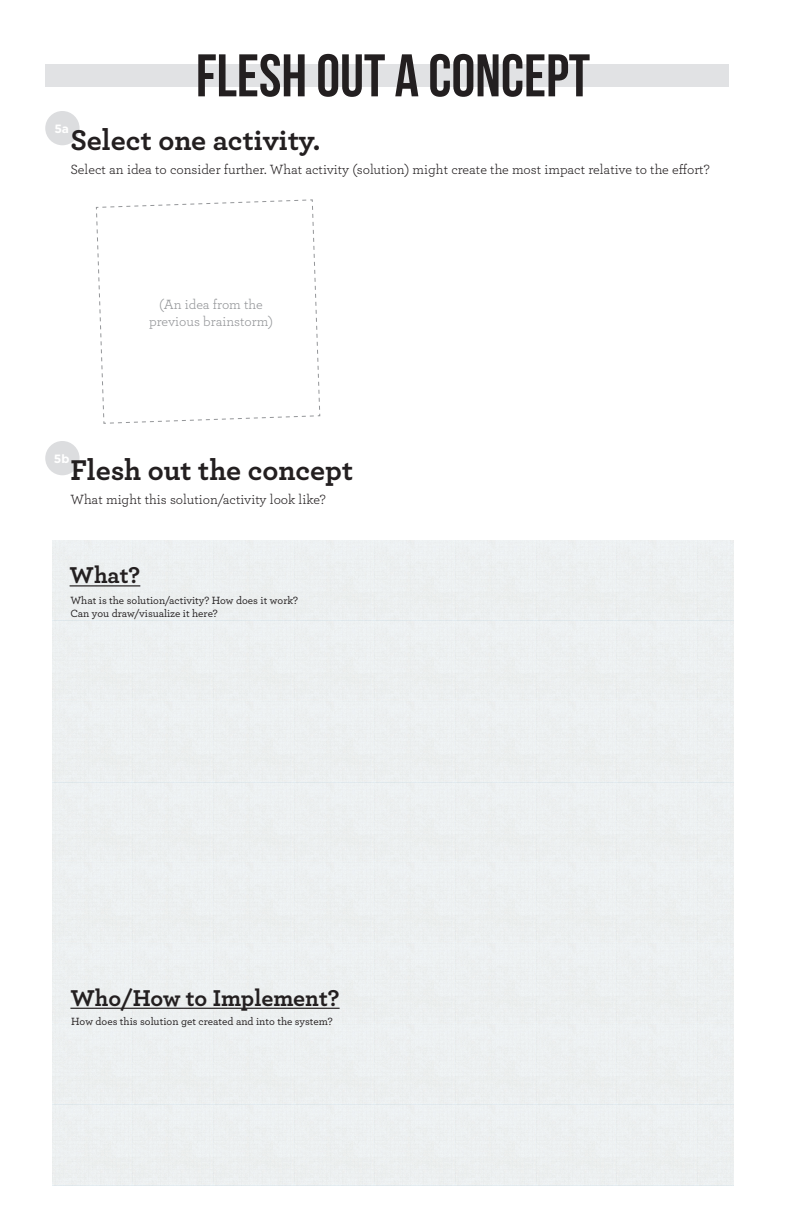
<style>
.page{position:relative;width:792px;height:1224px;background:#fff}
.page>*{position:absolute;margin:0;border:0;box-sizing:border-box;transform-origin:0 0}
.t1{font:60px "Bebas Neue";color:#231f20}
.t2{font:700 30px "Archer";color:#231f20}
.t3{font:700 24px "Archer";color:#231f20}
.t4{font:14px "Archer";color:#231f20}
.t5{font:14px "Archer";color:#939598}
.t6{font:700 12px "Gotham";color:#fff}
.t7{font:500 11px "Archer";color:#231f20}
</style>
<div class="page">
<div style="left:45px;top:64px;width:684px;height:23px;background:#e1e2e4"></div>
<div style="left:45px;top:111px;width:35px;height:34px;background:#dcdddf;border-radius:50%"></div>
<div style="left:45px;top:441px;width:35px;height:34px;background:#dcdddf;border-radius:50%"></div>
<svg style="left:95px;top:199px;width:226px;height:225px"></svg>
<hr style="left:70px;top:585px;width:70px;height:1px;background:#231f20">
<hr style="left:70px;top:1008px;width:270px;height:1px;background:#231f20">
<p class="t1" style="left:196px;top:43px;width:396px">FLESH OUT A CONCEPT</p>
<p class="t6" style="left:54px;top:121px;width:16px">5a</p>
<p class="t2" style="left:70px;top:116px;width:251px">Select one activity.</p>
<p class="t4" style="left:70px;top:160px;width:641px">Select an idea to consider further. What activity (solution) might create the most impact relative to the effort?</p>
<p class="t5" style="left:159px;top:295px;width:105px">(An idea from the</p>
<p class="t5" style="left:149px;top:312px;width:126px">previous brainstorm)</p>
<p class="t6" style="left:54px;top:451px;width:17px">5b</p>
<p class="t2" style="left:70px;top:446px;width:284px">Flesh out the concept</p>
<p class="t4" style="left:70px;top:490px;width:257px">What might this solution/activity look like?</p>
<p class="t3" style="left:70px;top:557px;width:72px">What?</p>
<p class="t7" style="left:70px;top:592px;width:229px">What is the solution/activity? How does it work?</p>
<p class="t7" style="left:70px;top:605px;width:149px">Can you draw/visualize it here?</p>
<p class="t3" style="left:70px;top:979px;width:271px">Who/How to Implement?</p>
<p class="t7" style="left:71px;top:1014px;width:263px">How does this solution get created and into the system?</p>
</div>
